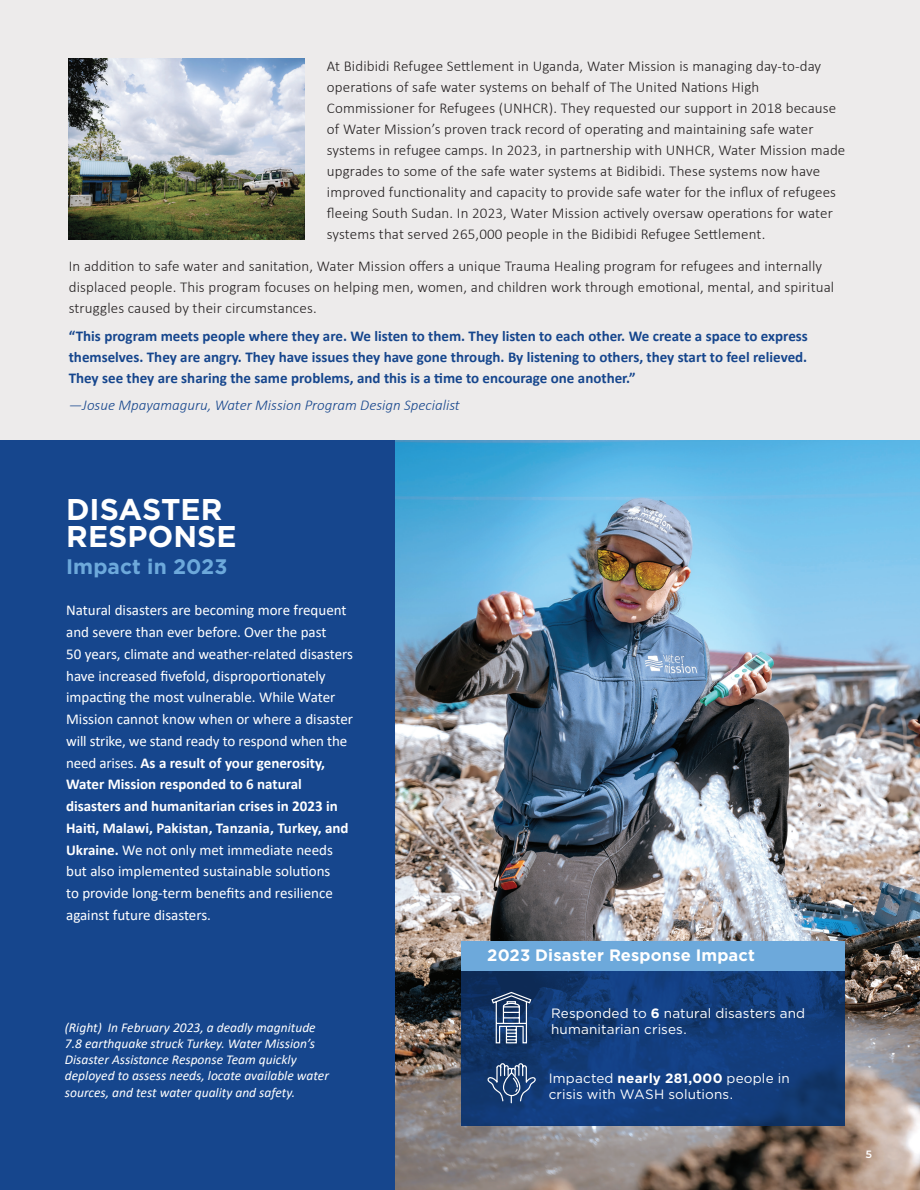
<style>
.page{position:relative;width:920px;height:1190px;background:#fff}
.page>*{position:absolute;margin:0;border:0;box-sizing:border-box;transform-origin:0 0}
.t1{font:700 30px/27.2px "Gotham";letter-spacing:.005em;color:#fff}
.t2{font:700 21px "Gotham";color:#6da9db}
.t3{font:700 16.5px "Gotham";letter-spacing:.01em;color:#fff}
.t4{font:300 15px/21px "Calibri";letter-spacing:.01em;color:#231f20}
.t5{font:15px/21.8px "Calibri";color:#fff}
.t6{font:700 15px/21px "Calibri";color:#16468d;text-align:justify}
.t7{font:italic 300 15px "Calibri";color:#16468d}
.t8{font:italic 13.5px/16.2px "Calibri";color:#fff}
.t9{font:13.5px/16.5px "Gotham";letter-spacing:.01em;color:#fff}
.t10{font:600 10.5px "Montserrat";color:#fff}
.s1{font-weight:700}
</style>
<div class="page">
<div style="left:0;top:438px;width:400px;height:752px;background:#16468d"></div>
<img style="left:395px;top:440px;width:525px;height:750px">
<div style="left:0;top:0;width:920px;height:440px;background:#edebeb"></div>
<svg style="left:461px;top:970px;width:384px;height:155px;background:#123b79"></svg>
<div style="left:461px;top:941px;width:384px;height:29px;background:#6da9db"></div>
<svg style="left:490px;top:991px;width:42px;height:53px;background:#486288"></svg>
<svg style="left:485px;top:1062px;width:52px;height:42px;background:#365583"></svg>
<img style="left:69px;top:58px;width:235px;height:182px">
<p class="t4" style="left:327px;top:55px;width:520px">At Bidibidi Refugee Settlement in Uganda, Water Mission is managing day-to-day operations of safe water systems on behalf of The United Nations High Commissioner for Refugees (UNHCR). They requested our support in 2018 because of Water Mission’s proven track record of operating and maintaining safe water systems in refugee camps. In 2023, in partnership with UNHCR, Water Mission made upgrades to some of the safe water systems at Bidibidi. These systems now have improved functionality and capacity to provide safe water for the influx of refugees fleeing South Sudan. In 2023, Water Mission actively oversaw operations for water systems that served 265,000 people in the Bidibidi Refugee Settlement.</p>
<p class="t4" style="left:69px;top:255px;width:767px">In addition to safe water and sanitation, Water Mission offers a unique Trauma Healing program for refugees and internally displaced people. This program focuses on helping men, women, and children work through emotional, mental, and spiritual struggles caused by their circumstances.</p>
<p class="t6" style="left:69px;top:325px;width:740px">“This program meets people where they are. We listen to them. They listen to each other. We create a space to express themselves. They are angry. They have issues they have gone through. By listening to others, they start to feel relieved.<br>They see they are sharing the same problems, and this is a time to encourage one another.”</p>
<p class="t7" style="left:69px;top:396px;width:393px">—Josue Mpayamaguru, Water Mission Program Design Specialist</p>
<h1 class="t1" style="left:66px;top:495px;width:172px">DISASTER<br>RESPONSE</h1>
<h2 class="t2" style="left:66px;top:555px;width:163px">Impact in 2023</h2>
<p class="t5" style="left:66px;top:599px;width:288px">Natural disasters are becoming more frequent and severe than ever before. Over the past<br>50 years, climate and weather-related disasters have increased fivefold, disproportionately impacting the most vulnerable. While Water Mission cannot know when or where a disaster will strike, we stand ready to respond when the need arises. <span class="s1">As a result of your generosity, Water Mission responded to 6 natural disasters and humanitarian crises in 2023 in Haiti, Malawi, Pakistan, Tanzania, Turkey, and Ukraine.</span> We not only met immediate needs but also implemented sustainable solutions<br>to provide long-term benefits and resilience against future disasters.</p>
<p class="t8" style="left:65px;top:1018px;width:265px">(Right) In February 2023, a deadly magnitude 7.8 earthquake struck Turkey. Water Mission’s Disaster Assistance Response Team quickly deployed to assess needs, locate available water sources, and test water quality and safety.</p>
<p class="t3" style="left:487px;top:945px;width:269px">2023 Disaster Response Impact</p>
<p class="t9" style="left:551px;top:1004px;width:256px">Responded to <span class="s1">6</span> natural disasters and humanitarian crises.</p>
<p class="t9" style="left:549px;top:1069px;width:242px">Impacted <span class="s1">nearly 281,000</span> people in crisis with WASH solutions.</p>
<p class="t10" style="left:866px;top:1147px;width:8px">5</p>
</div>
